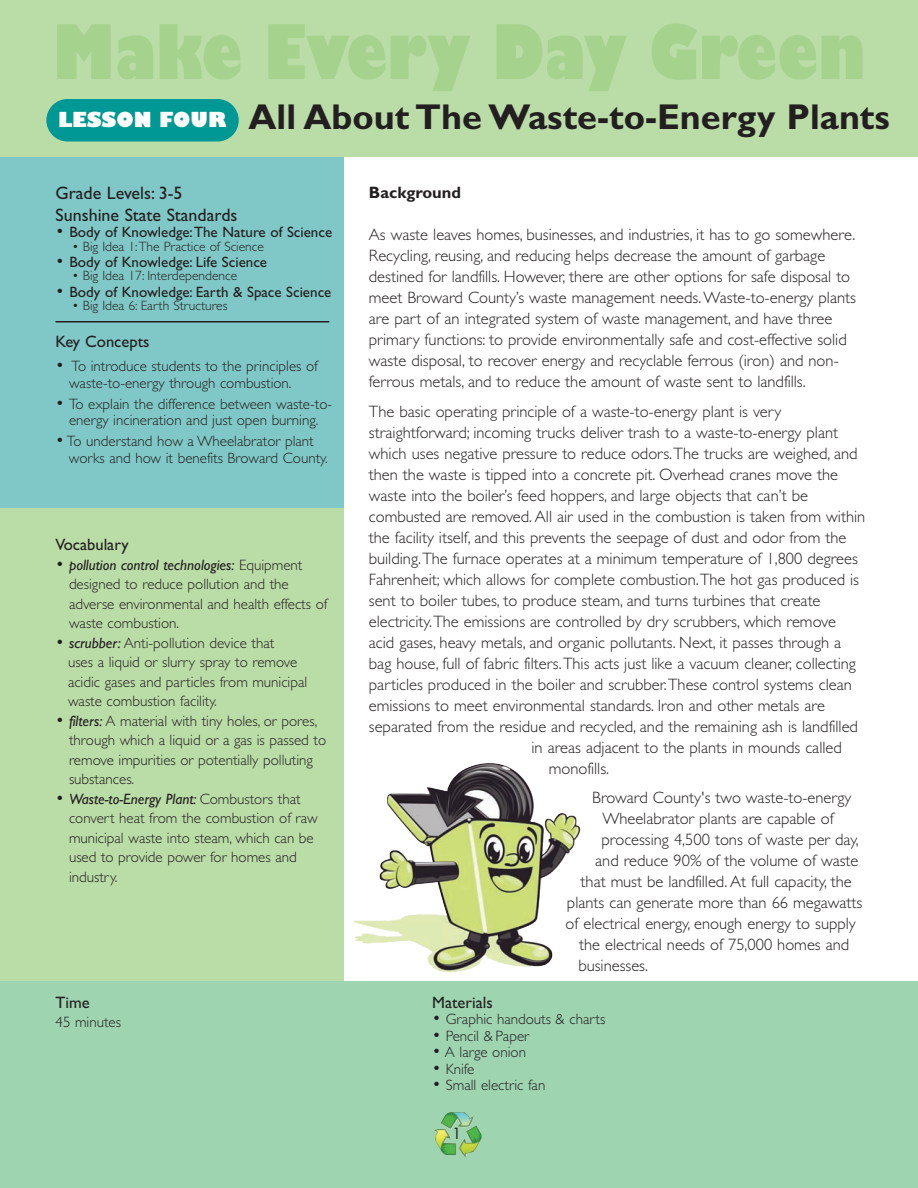
<style>
.page{position:relative;width:918px;height:1188px;background:#fff}
.page>*{position:absolute;margin:0;border:0;box-sizing:border-box;transform-origin:0 0}
.t1{font:800 73.5px "Gill Sans";color:#a5d38d;scale:.8 1}
.t2{font:700 36px "Gill Sans";color:#231f20}
.t3{font:800 20.25px "Gill Sans";color:#fff}
.t4{font:18px/21.6px "Gill Sans";color:#231f20}
.t5{font:300 16.5px/21px "Gill Sans";color:#231f20}
.t6{font:16.5px "Gill Sans";color:#231f20}
.t7{font:700 16.5px "Gill Sans";color:#231f20}
.t8{font:300 15px/19.5px "Gill Sans";color:#231f20}
.t9{font:15px "Gill Sans";color:#231f20}
.t10{font:15px "Futura";color:#231f20}
.t11{font:300 13.5px "Gill Sans";color:#231f20}
.s1{font-weight:300;font-size:18px}
.s2{font-size:18px}
.s3{font-weight:400;font-style:italic}
</style>
<div class="page">
<div style="left:0;top:490px;width:344px;height:515px;background:#badca7"></div>
<div style="left:0;top:0;width:344px;height:508px;background:#80c8c7"></div>
<hr style="left:56px;top:321px;width:273px;height:1px;background:#231f20">
<div style="left:0;top:982px;width:918px;height:206px;background:#9ed4b0"></div>
<div style="left:0;top:0;width:918px;height:156px;background:#badca7"></div>
<div style="left:46px;top:99px;width:193px;height:43px;background:#009894;border-radius:21px"></div>
<img style="left:441px;top:1112px;width:41px;height:45px">
<img style="left:353px;top:813px;width:227px;height:159px">
<h1 class="t1" style="left:53px;top:11px;width:1017px">Make Every Day Green</h1>
<p class="t3" style="left:58px;top:108px;width:170px">LESSON FOUR</p>
<h2 class="t2" style="left:248px;top:104px;width:643px">All About The Waste-to-Energy Plants</h2>
<p class="t4" style="left:56px;top:184px;width:183px">Grade Levels: 3-5<br>Sunshine State Standards</p>
<p class="t9" style="left:56px;top:227px;width:278px"><span class="s1">•</span> Body of Knowledge:The Nature of Science</p>
<p class="t11" style="left:72px;top:241px;width:194px">• Big Idea 1:The Practice of Science</p>
<p class="t9" style="left:56px;top:256px;width:213px"><span class="s1">•</span> Body of Knowledge: Life Science</p>
<p class="t11" style="left:72px;top:271px;width:167px">• Big Idea 17: Interdependence</p>
<p class="t9" style="left:56px;top:286px;width:277px"><span class="s1">•</span> Body of Knowledge: Earth &amp; Space Science</p>
<p class="t11" style="left:72px;top:301px;width:157px">• Big Idea 6: Earth Structures</p>
<p class="t6" style="left:56px;top:335px;width:96px">Key Concepts</p>
<p class="t8" style="left:69px;top:359px;width:250px;line-height:16.5px;text-indent:-14px"><span class="s2">•</span> To introduce students to the principles of waste-to-energy through combustion.</p>
<p class="t8" style="left:56px;top:397px;width:278px;line-height:16.5px;text-align:center"><span class="s2">•</span> To explain the difference between waste-to&shy;energy incineration and just open burning.</p>
<p class="t8" style="left:69px;top:434px;width:260px;line-height:16.5px;text-indent:-13px"><span class="s2">•</span> To understand how a Wheelabrator plant works and how it benefits Broward County.</p>
<p class="t6" style="left:56px;top:538px;width:75px">Vocabulary</p>
<p class="t8" style="left:69px;top:556px;width:260px;text-indent:-14px"><span class="s2">•</span> <span class="s3">pollution control technologies:</span> Equipment designed to reduce pollution and the adverse environmental and health effects of waste combustion.</p>
<p class="t8" style="left:68px;top:634px;width:241px;text-indent:-13px"><span class="s2">•</span> <span class="s3">scrubber:</span> Anti-pollution device that<br>uses a liquid or slurry spray to remove acidic gases and particles from municipal waste combustion facility.</p>
<p class="t8" style="left:69px;top:712px;width:259px;text-indent:-14px"><span class="s2">•</span> <span class="s3">filters:</span> A material with tiny holes, or pores, through which a liquid or a gas is passed to remove impurities or potentially polluting substances.</p>
<p class="t8" style="left:69px;top:790px;width:250px;text-indent:-14px"><span class="s2">•</span> <span class="s3">Waste-to-Energy Plant:</span> Combustors that convert heat from the combustion of raw municipal waste into steam, which can be used to provide power for homes and industry.</p>
<p class="t6" style="left:56px;top:996px;width:36px">Time</p>
<p class="t8" style="left:56px;top:1014px;width:67px">45 minutes</p>
<p class="t7" style="left:369px;top:186px;width:94px">Background</p>
<p class="t5" style="left:369px;top:225px;width:489px">As waste leaves homes, businesses, and industries, it has to go somewhere.<br>Recycling, reusing, and reducing helps decrease the amount of garbage destined for landfills. However, there are other options for safe disposal to meet Broward County’s waste management needs.Waste-to-energy plants are part of an integrated system of waste management, and have three primary functions: to provide environmentally safe and cost-effective solid waste disposal, to recover energy and recyclable ferrous (iron) and non&shy;ferrous metals, and to reduce the amount of waste sent to landfills.</p>
<p class="t5" style="left:369px;top:402px;width:414px">The basic operating principle of a waste-to-energy plant is very</p>
<p class="t5" style="left:369px;top:423px;width:471px">straightforward; incoming trucks deliver trash to a waste-to-energy plant</p>
<p class="t5" style="left:369px;top:444px;width:490px">which uses negative pressure to reduce odors.The trucks are weighed, and</p>
<p class="t5" style="left:369px;top:465px;width:471px">then the waste is tipped into a concrete pit. Overhead cranes move the</p>
<p class="t5" style="left:369px;top:486px;width:441px">waste into the boiler’s feed hoppers, and large objects that can’t be</p>
<p class="t5" style="left:369px;top:507px;width:498px">combusted are removed. All air used in the combustion is taken from within</p>
<p class="t5" style="left:369px;top:528px;width:479px">the facility itself, and this prevents the seepage of dust and odor from the</p>
<p class="t5" style="left:369px;top:549px;width:491px">building.The furnace operates at a minimum temperature of 1,800 degrees</p>
<p class="t5" style="left:369px;top:570px;width:492px">Fahrenheit; which allows for complete combustion.The hot gas produced is</p>
<p class="t5" style="left:369px;top:591px;width:453px">sent to boiler tubes, to produce steam, and turns turbines that create</p>
<p class="t5" style="left:369px;top:612px;width:469px">electricity.The emissions are controlled by dry scrubbers, which remove</p>
<p class="t5" style="left:369px;top:633px;width:474px">acid gases, heavy metals, and organic pollutants. Next, it passes through a</p>
<p class="t5" style="left:369px;top:654px;width:489px">bag house, full of fabric filters.This acts just like a vacuum cleaner, collecting</p>
<p class="t5" style="left:369px;top:675px;width:484px">particles produced in the boiler and scrubber.These control systems clean</p>
<p class="t5" style="left:369px;top:696px;width:458px">emissions to meet environmental standards. Iron and other metals are</p>
<p class="t5" style="left:369px;top:717px;width:491px">separated from the residue and recycled, and the remaining ash is landfilled</p>
<p class="t5" style="left:532px;top:738px;width:312px">in areas adjacent to the plants in mounds called</p>
<p class="t5" style="left:549px;top:759px;width:62px">monofills.</p>
<p class="t5" style="left:592px;top:789px;width:261px">Broward County's two waste-to-energy</p>
<p class="t5" style="left:602px;top:810px;width:233px">Wheelabrator plants are capable of</p>
<p class="t5" style="left:601px;top:831px;width:259px">processing 4,500 tons of waste per day,</p>
<p class="t5" style="left:595px;top:852px;width:265px">and reduce 90% of the volume of waste</p>
<p class="t5" style="left:581px;top:873px;width:273px">that must be landfilled. At full capacity, the</p>
<p class="t5" style="left:567px;top:894px;width:297px">plants can generate more than 66 megawatts</p>
<p class="t5" style="left:566px;top:915px;width:292px">of electrical energy, enough energy to supply</p>
<p class="t5" style="left:579px;top:936px;width:272px">the electrical needs of 75,000 homes and</p>
<p class="t5" style="left:578px;top:957px;width:71px">businesses.</p>
<p class="t6" style="left:432px;top:996px;width:62px">Materials</p>
<p class="t8" style="left:432px;top:1011px;width:175px"><span class="s2">•</span> Graphic handouts &amp; charts</p>
<p class="t8" style="left:432px;top:1027px;width:98px"><span class="s2">•</span> Pencil &amp; Paper</p>
<p class="t8" style="left:432px;top:1044px;width:95px"><span class="s2">•</span> A large onion</p>
<p class="t8" style="left:432px;top:1060px;width:44px"><span class="s2">•</span> Knife</p>
<p class="t8" style="left:432px;top:1077px;width:115px"><span class="s2">•</span> Small electric fan</p>
<p class="t10" style="left:452px;top:1127px;width:11px">1</p>
</div>
